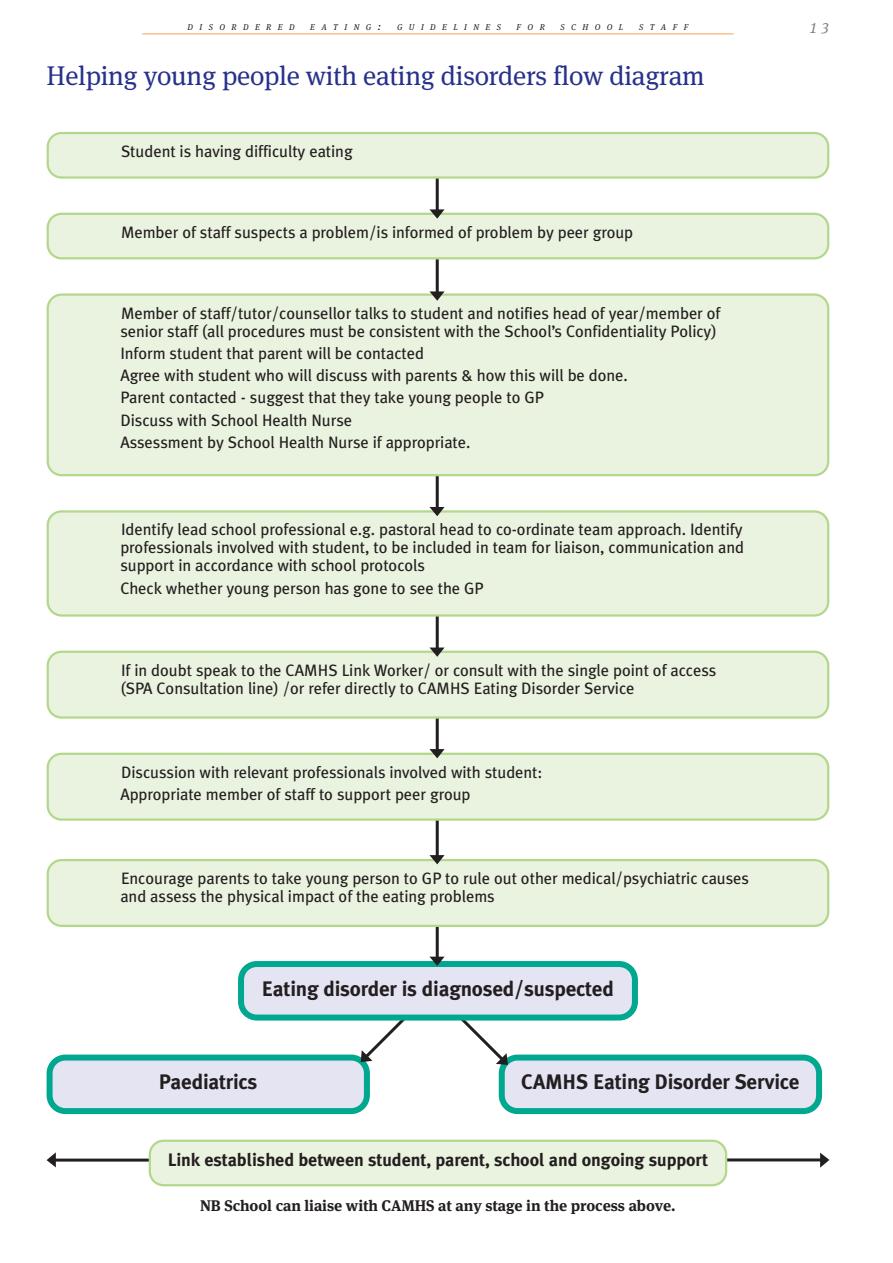
<style>
.page{position:relative;width:893px;height:1263px;background:#fff}
.page>*{position:absolute;margin:0;border:0;box-sizing:border-box;transform-origin:0 0}
.t1{font:27px "Meta Serif Offc";letter-spacing:-.01em;color:#27318b}
.t2{font:700 21px "Meta Plus";letter-spacing:-.01em;color:#231f20}
.t3{font:700 18px "Meta Plus";letter-spacing:-.005em;color:#231f20}
.t4{font:16.5px/18px "Meta Plus";letter-spacing:-.005em;color:#231f20}
.t5{font:700 15.3px "Meta Serif Offc";letter-spacing:-.005em;color:#231f20}
.t6{font:italic 15px "Meta Serif Offc";color:#808285}
.t7{font:italic 8.4px "Meta Serif Offc";letter-spacing:.76em;color:#231f20}
.s1{font-size:11.25px}
</style>
<div class="page">
<hr style="left:436px;top:242px;width:3px;height:52px;background:#231f20">
<hr style="left:436px;top:458px;width:3px;height:52px;background:#231f20">
<hr style="left:436px;top:599px;width:3px;height:51px;background:#231f20">
<hr style="left:436px;top:700px;width:3px;height:52px;background:#231f20">
<hr style="left:436px;top:806px;width:3px;height:52px;background:#231f20">
<hr style="left:436px;top:908px;width:3px;height:52px;background:#231f20">
<hr style="left:142px;top:34px;width:591px;height:1px;background:#f9a350">
<hr style="left:435px;top:160px;width:3px;height:52px;background:#231f20">
<hr style="left:722px;top:1158px;width:100px;height:3px;background:#231f20">
<hr style="left:53px;top:1159px;width:98px;height:3px;background:#231f20">
<div style="left:47px;top:293px;width:782px;height:183px;background:#eaf3df"></div>
<div style="left:47px;top:510px;width:782px;height:107px;background:#eaf3df"></div>
<svg style="left:47px;top:132px;width:782px;height:47px;background:#e4f0d7"></svg>
<svg style="left:149px;top:1140px;width:578px;height:46px;background:#e5f0d7"></svg>
<svg style="left:47px;top:753px;width:782px;height:68px;background:#e6f1d9"></svg>
<svg style="left:47px;top:859px;width:782px;height:68px;background:#e6f1d9"></svg>
<svg style="left:47px;top:651px;width:782px;height:68px;background:#e6f1d9"></svg>
<svg style="left:47px;top:209px;width:782px;height:50px;background:#e6f1da"></svg>
<svg style="left:429px;top:291px;width:15px;height:10px"></svg>
<svg style="left:429px;top:507px;width:15px;height:9px"></svg>
<svg style="left:429px;top:648px;width:15px;height:9px"></svg>
<svg style="left:429px;top:749px;width:15px;height:9px"></svg>
<svg style="left:429px;top:855px;width:15px;height:9px"></svg>
<svg style="left:820px;top:1153px;width:9px;height:15px"></svg>
<svg style="left:47px;top:1152px;width:9px;height:15px"></svg>
<svg style="left:47px;top:957px;width:775px;height:157px"></svg>
<p class="t7" style="left:188px;top:24px;width:108px">DISORDERED</p>
<p class="t7" style="left:310px;top:24px;width:73px">EATING<span class="s1">:</span></p>
<p class="t7" style="left:397px;top:24px;width:105px">GUIDELINES</p>
<p class="t7" style="left:516px;top:24px;width:30px">FOR</p>
<p class="t7" style="left:560px;top:24px;width:64px">SCHOOL</p>
<p class="t7" style="left:639px;top:24px;width:51px">STAFF</p>
<p class="t6" style="left:809px;top:22px;width:22px">13</p>
<h1 class="t1" style="left:47px;top:65px;width:659px">Helping young people with eating disorders flow diagram</h1>
<p class="t4" style="left:121px;top:144px;width:233px">Student is having difficulty eating</p>
<p class="t4" style="left:121px;top:225px;width:513px">Member of staff suspects a problem/is informed of problem by peer group</p>
<p class="t4" style="left:120px;top:306px;width:601px">Member of staff/tutor/counsellor talks to student and notifies head of year/member of senior staff (all procedures must be consistent with the School’s Confidentiality Policy)</p>
<p class="t4" style="left:120px;top:344px;width:509px;line-height:22.2px">Inform student that parent will be contacted<br>Agree with student who will discuss with parents &amp; how this will be done.<br>Parent contacted - suggest that they take young people to GP<br>Discuss with School Health Nurse<br>Assessment by School Health Nurse if appropriate.</p>
<p class="t4" style="left:120px;top:523px;width:625px;text-align:justify">Identify lead school professional e.g. pastoral head to co-ordinate team approach. Identify professionals involved with student, to be included in team for liaison, communication and support in accordance with school protocols</p>
<p class="t4" style="left:120px;top:581px;width:365px">Check whether young person has gone to see the GP</p>
<p class="t4" style="left:120px;top:663px;width:597px">If in doubt speak to the CAMHS Link Worker/ or consult with the single point of access (SPA Consultation line) /or refer directly to CAMHS Eating Disorder Service</p>
<p class="t4" style="left:120px;top:763px;width:423px;line-height:22.2px">Discussion with relevant professionals involved with student:<br>Appropriate member of staff to support peer group</p>
<p class="t4" style="left:120px;top:871px;width:630px">Encourage parents to take young person to GP to rule out other medical/psychiatric causes and assess the physical impact of the eating problems</p>
<p class="t2" style="left:262px;top:981px;width:353px">Eating disorder is diagnosed/suspected</p>
<p class="t2" style="left:159px;top:1074px;width:100px">Paediatrics</p>
<p class="t2" style="left:521px;top:1074px;width:280px">CAMHS Eating Disorder Service</p>
<p class="t3" style="left:168px;top:1153px;width:542px">Link established between student, parent, school and ongoing support</p>
<p class="t5" style="left:200px;top:1200px;width:477px">NB School can liaise with CAMHS at any stage in the process above.</p>
</div>
